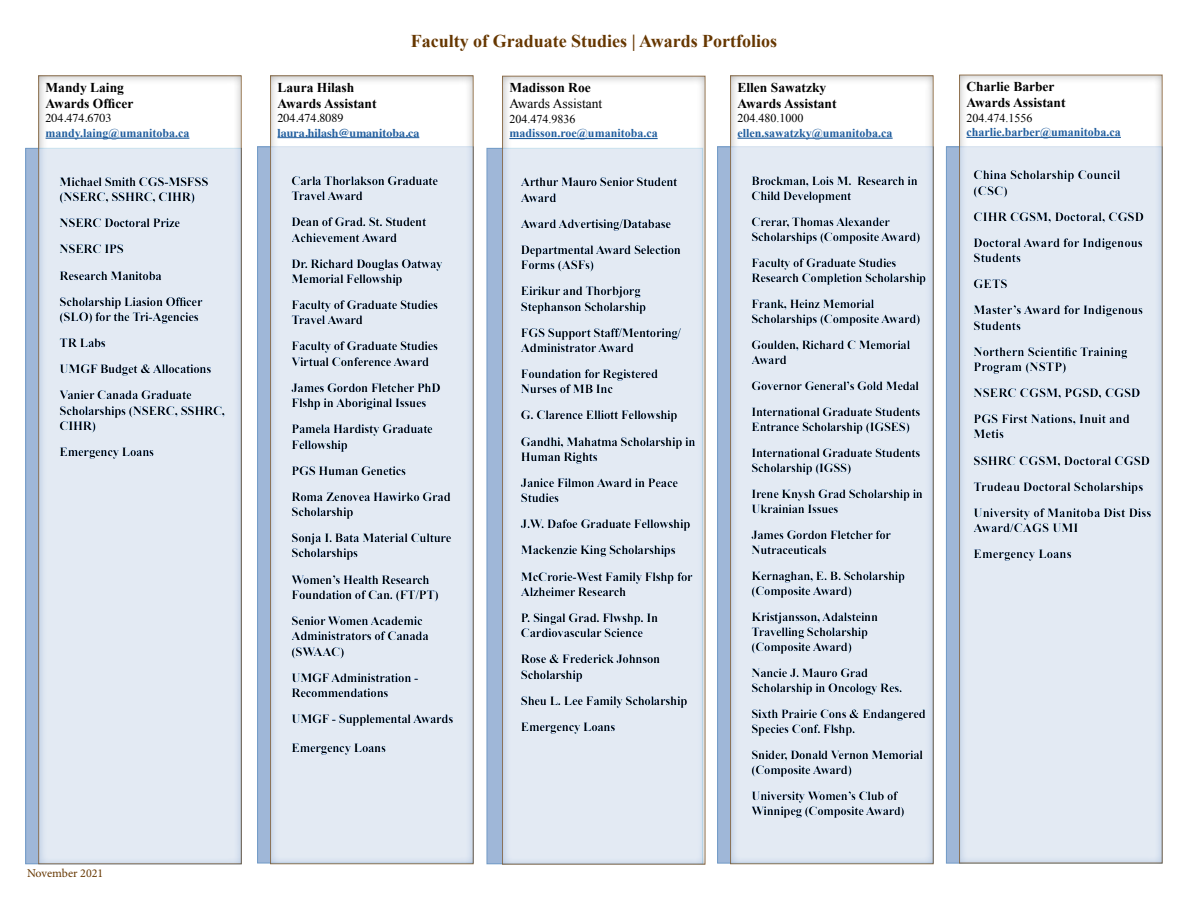
<style>
.page{position:relative;width:1188px;height:918px;background:#fff}
.page>*{position:absolute;margin:0;border:0;box-sizing:border-box;transform-origin:0 0}
.t1{font:700 18px "Times New Roman";color:#663700}
.t2{font:700 13.5px "Times New Roman";color:#000}
.t3{font:13.5px "Times New Roman";color:#000}
.Paragraph_Style_1{font:700 12.75px/15.3px "Times New Roman";letter-spacing:-.02em;color:#000}
.Paragraph_Style_1-2{font:700 12.75px/15.3px "Times New Roman";color:#000}
.Paragraph_Style_1-3{font:700 12.6px/15.1px "Times New Roman";letter-spacing:-.02em;color:#000}
.t4{font:700 12px "Times New Roman";color:#215e9e}
.t5{font:12px "Times New Roman";color:#000}
.t6{font:700 12px "Times";color:#215e9e}
.t7{font:12px "Times";color:#000}
.t8{font:12px "Minion Pro";color:#663700}
.s1{font-family:"Times New Roman"}
.s2{font-size:12px}
</style>
<div class="page">
<div style="left:25px;top:66px;width:230px;height:799px;background:#000;opacity:.48"></div>
<hr style="left:46px;top:138px;width:143px;height:1px;background:#215e9e">
<div style="left:489px;top:66px;width:230px;height:799px;background:#000;opacity:.48"></div>
<hr style="left:509px;top:138px;width:149px;height:1px;background:#215e9e">
<div style="left:717px;top:66px;width:230px;height:799px;background:#000;opacity:.48"></div>
<hr style="left:737px;top:138px;width:156px;height:1px;background:#215e9e">
<div style="left:257px;top:65px;width:229px;height:800px;background:#000;opacity:.48"></div>
<hr style="left:277px;top:137px;width:142px;height:1px;background:#215e9e">
<div style="left:946px;top:66px;width:229px;height:798px;background:#000;opacity:.48"></div>
<hr style="left:966px;top:137px;width:155px;height:1px;background:#215e9e">
<p class="t2" style="left:46px;top:78px;width:80px">Mandy Laing</p>
<p class="t2" style="left:46px;top:94px;width:89px">Awards Officer</p>
<p class="t7" style="left:46px;top:107px;width:67px"><span class="s1">2</span>04.474.6703</p>
<p class="t4" style="left:46px;top:125px;width:145px">mandy.laing@umanitoba.ca</p>
<p class="Paragraph_Style_1" style="left:60px;top:174px;width:150px">Michael Smith CGS-MSFSS (NSERC, SSHRC, CIHR)</p>
<p class="Paragraph_Style_1" style="left:60px;top:215px;width:122px">NSERC Doctoral Prize</p>
<p class="Paragraph_Style_1" style="left:60px;top:241px;width:66px">NSERC IPS</p>
<p class="Paragraph_Style_1" style="left:60px;top:267px;width:104px">Research Manitoba</p>
<p class="Paragraph_Style_1" style="left:60px;top:293px;width:145px">Scholarship Liasion Officer (SLO) for the Tri-Agencies</p>
<p class="Paragraph_Style_1" style="left:60px;top:335px;width:48px">TR Labs</p>
<p class="Paragraph_Style_1" style="left:60px;top:361px;width:153px">UMGF Budget &amp; Allocations</p>
<p class="Paragraph_Style_1" style="left:60px;top:387px;width:167px">Vanier Canada Graduate<br>Scholarships (NSERC, SSHRC,<br>CIHR)</p>
<p class="Paragraph_Style_1" style="left:60px;top:444px;width:96px">Emergency Loans</p>
<p class="t8" style="left:27px;top:865px;width:78px">November 2021</p>
<p class="t1" style="left:411px;top:28px;width:368px">Faculty of Graduate Studies | Awards Portfolios</p>
<p class="t2" style="left:277px;top:78px;width:78px">Laura Hilash</p>
<p class="t2" style="left:277px;top:94px;width:101px">Awards Assistant</p>
<p class="t7" style="left:277px;top:107px;width:67px">204.474.8089</p>
<p class="t6" style="left:277px;top:121px;width:143px">laura.hilash@umanitoba.ca</p>
<p class="t2" style="left:509px;top:78px;width:83px">Madisson Roe</p>
<p class="t3" style="left:509px;top:95px;width:94px">Awards Assistant</p>
<p class="t5" style="left:509px;top:111px;width:67px">204.474.9836</p>
<p class="t4" style="left:509px;top:125px;width:150px">madisson.roe@umanitoba.ca</p>
<p class="t2" style="left:737px;top:78px;width:90px">Ellen Sawatzky</p>
<p class="t2" style="left:737px;top:94px;width:101px">Awards Assistant</p>
<p class="t5" style="left:737px;top:110px;width:67px">204.480.1000</p>
<p class="t4" style="left:737px;top:125px;width:157px">ellen.sawatzky@umanitoba.ca</p>
<p class="t2" style="left:966px;top:77px;width:90px">Charlie Barber</p>
<p class="t2" style="left:966px;top:93px;width:101px">Awards Assistant</p>
<p class="t5" style="left:966px;top:110px;width:67px">204.474.1556</p>
<p class="t4" style="left:966px;top:124px;width:156px">charlie.barber@umanitoba.ca</p>
<p class="Paragraph_Style_1" style="left:292px;top:173px;width:148px">Carla Thorlakson Graduate<br>Travel Award</p>
<p class="Paragraph_Style_1" style="left:292px;top:214px;width:136px">Dean of Grad. St. Student<br>Achievement Award</p>
<p class="Paragraph_Style_1" style="left:292px;top:255px;width:153px">Dr. Richard Douglas Oatway<br>Memorial Fellowship</p>
<p class="Paragraph_Style_1" style="left:292px;top:297px;width:148px">Faculty of Graduate Studies<br>Travel Award</p>
<p class="Paragraph_Style_1" style="left:292px;top:338px;width:148px">Faculty of Graduate Studies<br>Virtual Conference Award</p>
<p class="Paragraph_Style_1" style="left:292px;top:380px;width:151px">James Gordon Fletcher PhD<br>Flshp in Aboriginal Issues</p>
<p class="Paragraph_Style_1" style="left:292px;top:421px;width:143px">Pamela Hardisty Graduate<br>Fellowship</p>
<p class="Paragraph_Style_1" style="left:292px;top:462px;width:116px">PGS Human Genetics</p>
<p class="Paragraph_Style_1" style="left:292px;top:489px;width:161px">Roma Zenovea Hawirko Grad<br>Scholarship</p>
<p class="Paragraph_Style_1" style="left:292px;top:530px;width:161px">Sonja I. Bata Material Culture<br>Scholarships</p>
<p class="Paragraph_Style_1" style="left:292px;top:571px;width:149px">Women’s Health Research<br>Foundation of Can. (FT/PT)</p>
<p class="Paragraph_Style_1" style="left:292px;top:613px;width:139px">Senior Women Academic<br>Administrators of Canada (SWAAC)</p>
<p class="Paragraph_Style_1" style="left:292px;top:669px;width:128px">UMGF Administration -<br>Recommendations</p>
<p class="Paragraph_Style_1" style="left:292px;top:711px;width:163px">UMGF - Supplemental Awards</p>
<p class="Paragraph_Style_1" style="left:292px;top:740px;width:96px">Emergency Loans</p>
<p class="Paragraph_Style_1" style="left:521px;top:174px;width:158px">Arthur Mauro Senior Student<br>Award</p>
<p class="Paragraph_Style_1" style="left:521px;top:216px;width:152px">Award Advertising/Database</p>
<p class="Paragraph_Style_1" style="left:521px;top:242px;width:162px">Departmental Award Selection<br>Forms (ASFs)</p>
<p class="Paragraph_Style_1" style="left:521px;top:283px;width:127px">Eirikur and Thorbjorg<br>Stephanson Scholarship</p>
<p class="Paragraph_Style_1" style="left:521px;top:324px;width:162px">FGS Support Staff/Mentoring/<br>Administrator Award</p>
<p class="Paragraph_Style_1" style="left:521px;top:366px;width:139px">Foundation for Registered<br>Nurses of MB Inc</p>
<p class="Paragraph_Style_1" style="left:521px;top:407px;width:158px">G. Clarence Elliott Fellowship</p>
<p class="Paragraph_Style_1" style="left:521px;top:433px;width:176px">Gandhi, Mahatma Scholarship in<br>Human Rights</p>
<p class="Paragraph_Style_1" style="left:521px;top:475px;width:159px">Janice Filmon Award in Peace<br>Studies</p>
<p class="Paragraph_Style_1" style="left:521px;top:516px;width:171px">J.W. Dafoe Graduate Fellowship</p>
<p class="Paragraph_Style_1" style="left:521px;top:542px;width:156px">Mackenzie King Scholarships</p>
<p class="Paragraph_Style_1" style="left:521px;top:568px;width:173px">McCrorie-West Family Flshp for<br>Alzheimer Research</p>
<p class="Paragraph_Style_1" style="left:521px;top:610px;width:139px">P. Singal Grad. Flwshp. In<br>Cardiovascular Science</p>
<p class="Paragraph_Style_1" style="left:521px;top:651px;width:141px">Rose &amp; Frederick Johnson<br>Scholarship</p>
<p class="Paragraph_Style_1" style="left:521px;top:693px;width:168px">Sheu L. Lee Family Scholarship</p>
<p class="Paragraph_Style_1" style="left:521px;top:719px;width:96px">Emergency Loans</p>
<p class="Paragraph_Style_1-3" style="left:752px;top:173px;width:168px">Brockman, Lois M. Research in<br>Child Development</p>
<p class="Paragraph_Style_1-3" style="left:752px;top:214px;width:170px">Crerar, Thomas Alexander<br>Scholarships (Composite Award)</p>
<p class="Paragraph_Style_1-3" style="left:752px;top:255px;width:176px">Faculty of Graduate Studies<br>Research Completion Scholarship</p>
<p class="Paragraph_Style_1-3" style="left:752px;top:296px;width:170px">Frank, Heinz Memorial<br>Scholarships (Composite Award)</p>
<p class="Paragraph_Style_1-3" style="left:752px;top:337px;width:160px">Goulden, Richard C Memorial<br>Award</p>
<p class="Paragraph_Style_1-3" style="left:752px;top:378px;width:169px">Governor General’s Gold Medal</p>
<p class="Paragraph_Style_1-3" style="left:752px;top:404px;width:170px">International Graduate Students<br>Entrance Scholarship (IGSES)</p>
<p class="Paragraph_Style_1-3" style="left:752px;top:445px;width:170px">International Graduate Students<br>Scholarship (IGSS)</p>
<p class="Paragraph_Style_1-3" style="left:752px;top:486px;width:173px">Irene Knysh Grad Scholarship in<br>Ukrainian Issues</p>
<p class="Paragraph_Style_1-3" style="left:752px;top:527px;width:141px">James Gordon Fletcher for<br>Nutraceuticals</p>
<p class="Paragraph_Style_1-3" style="left:752px;top:568px;width:155px">Kernaghan, E. B. Scholarship (Composite Award)</p>
<p class="Paragraph_Style_1-3" style="left:752px;top:609px;width:128px">Kristjansson, Adalsteinn<br>Travelling Scholarship (Composite Award)</p>
<p class="Paragraph_Style_1-3" style="left:752px;top:665px;width:152px">Nancie J. Mauro Grad<br>Scholarship in Oncology Res.</p>
<p class="Paragraph_Style_1-3" style="left:752px;top:706px;width:176px">Sixth Prairie Cons &amp; Endangered<br>Species Conf. Flshp.</p>
<p class="Paragraph_Style_1-3" style="left:752px;top:747px;width:173px">Snider, Donald Vernon Memorial (Composite Award)</p>
<p class="Paragraph_Style_1-3" style="left:752px;top:788px;width:155px">University Women’s Club of<br>Winnipeg (Composite Awar<span class="s2">d)</span></p>
<p class="Paragraph_Style_1-2" style="left:974px;top:167px;width:148px">China Scholarship Council (CSC)</p>
<p class="Paragraph_Style_1-2" style="left:974px;top:208px;width:172px">CIHR CGSM, Doctoral, CGSD</p>
<p class="Paragraph_Style_1-2" style="left:974px;top:235px;width:171px">Doctoral Award for Indigenous<br>Students</p>
<p class="Paragraph_Style_1" style="left:974px;top:276px;width:36px">GETS</p>
<p class="Paragraph_Style_1-2" style="left:974px;top:302px;width:171px">Master’s Award for Indigenous<br>Students</p>
<p class="Paragraph_Style_1-2" style="left:974px;top:343px;width:155px">Northern Scientific Training<br>Program (NSTP)</p>
<p class="Paragraph_Style_1-2" style="left:974px;top:385px;width:168px">NSERC CGSM, PGSD, CGSD</p>
<p class="Paragraph_Style_1-2" style="left:974px;top:411px;width:158px">PGS First Nations, Inuit and<br>Metis</p>
<p class="Paragraph_Style_1-2" style="left:974px;top:452px;width:178px">SSHRC CGSM, Doctoral CGSD</p>
<p class="Paragraph_Style_1-2" style="left:974px;top:478px;width:171px">Trudeau Doctoral Scholarships</p>
<p class="Paragraph_Style_1-2" style="left:974px;top:505px;width:179px">University of Manitoba Dist Diss<br>Award/CAGS UMI</p>
<p class="Paragraph_Style_1-2" style="left:974px;top:546px;width:100px">Emergency Loans</p>
</div>
